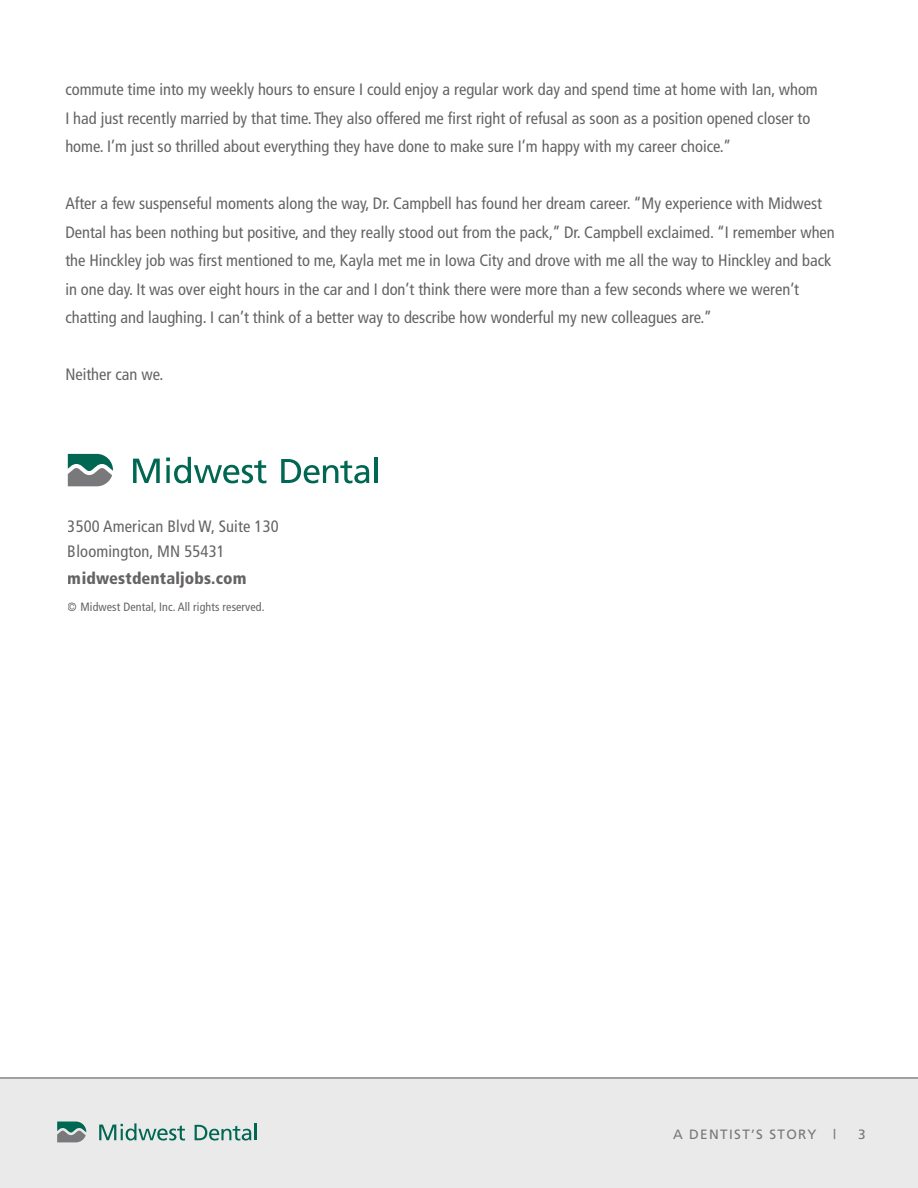
<style>
.page{position:relative;width:918px;height:1188px;background:#fff}
.page>*{position:absolute;margin:0;border:0;box-sizing:border-box;transform-origin:0 0}
.t1{font:condensed 16.5px/28.5px "Frutiger LT Std";color:#231f20}
.t2{font:900 condensed 16.5px "Frutiger LT Std";letter-spacing:.01em;color:#231f20}
.t3{font:13.5px "Frutiger";letter-spacing:.1em;color:#777779}
.t4{font:condensed 12px "Frutiger LT Std";letter-spacing:.01em;color:#231f20}
</style>
<div class="page">
<div style="left:0;top:1079px;width:918px;height:109px;background:#eaeaeb"></div>
<hr style="left:0;top:1077px;width:918px;height:2px;background:#777779">
<svg style="left:57px;top:1122px;width:29px;height:20px"></svg>
<svg style="left:195px;top:1124px;width:61px;height:17px"></svg>
<svg style="left:99px;top:1123px;width:86px;height:18px"></svg>
<svg style="left:68px;top:454px;width:45px;height:32px"></svg>
<svg style="left:281px;top:459px;width:88px;height:24px"></svg>
<hr style="left:374px;top:457px;width:3px;height:26px;background:#006753">
<svg style="left:133px;top:459px;width:27px;height:24px"></svg>
<svg style="left:166px;top:457px;width:100px;height:26px"></svg>
<p class="t1" style="left:65px;top:75px;width:754px">commute time into my weekly hours to ensure I could enjoy a regular work day and spend time at home with Ian, whom<br>I had just recently married by that time. They also offered me first right of refusal as soon as a position opened closer to home. I’m just so thrilled about everything they have done to make sure I’m happy with my career choice.”</p>
<p class="t1" style="left:65px;top:189px;width:771px">After a few suspenseful moments along the way, Dr. Campbell has found her dream career. “My experience with Midwest Dental has been nothing but positive, and they really stood out from the pack,” Dr. Campbell exclaimed. “I remember when the Hinckley job was first mentioned to me, Kayla met me in Iowa City and drove with me all the way to Hinckley and back in one day. It was over eight hours in the car and I don’t think there were more than a few seconds where we weren’t chatting and laughing. I can’t think of a better way to describe how wonderful my new colleagues are.”</p>
<p class="t1" style="left:65px;top:360px;width:100px">Neither can we.</p>
<p class="t1" style="left:68px;top:513px;width:212px;line-height:25.5px">3500 American Blvd W, Suite 130<br>Bloomington, MN 55431</p>
<p class="t2" style="left:68px;top:569px;width:180px">midwestdentaljobs.com</p>
<p class="t4" style="left:68px;top:600px;width:198px">© Midwest Dental, Inc. All rights reserved.</p>
<p class="t3" style="left:673px;top:1126px;width:165px">A DENTIST’S STORY |</p>
<p class="t3" style="left:858px;top:1126px;width:9px">3</p>
</div>
